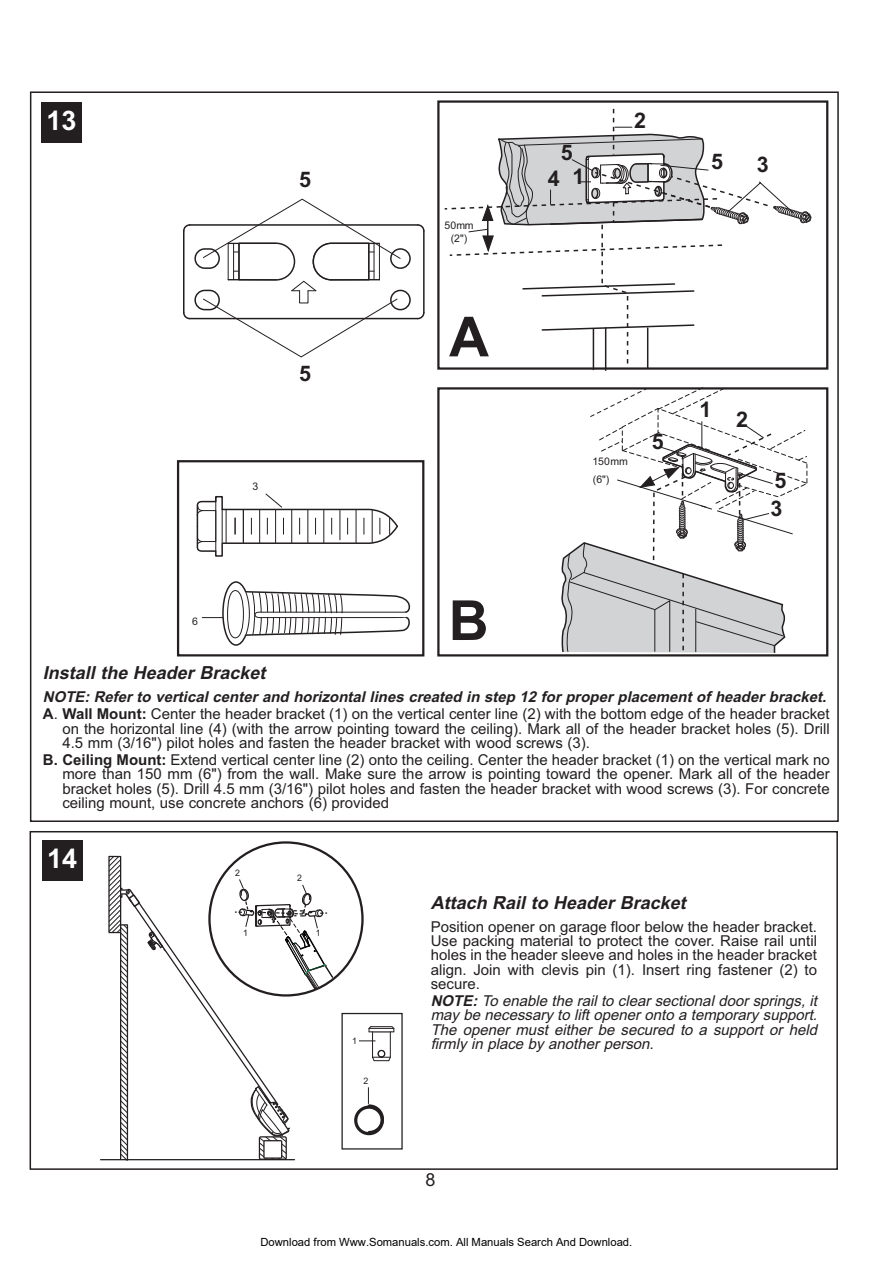
<style>
.page{position:relative;width:893px;height:1263px;background:#fff}
.page>*{position:absolute;margin:0;border:0;box-sizing:border-box;transform-origin:0 0}
.t1{font:700 55.35px "Arial";color:#231f20}
.t2{font:700 27px "Arial";color:#fff}
.t3{font:700 21.45px "Arial";color:#231f20}
.t4{font:italic 700 18px "Arial";color:#231f20}
.t5{font:18px "Arial";color:#231f20}
.t6{font:15px/14.2px "Arial";color:#231f20;text-align:justify}
.t7{font:italic 700 15px/17.2px "Arial";color:#231f20}
.t8{font:italic 15px/14.2px "Arial";color:#231f20;text-align:justify}
.t9{font:11.25px "Arial";color:#000}
.t10{font:10.5px/13.5px "Arial";color:#231f20;text-align:center}
.t11{font:8.85px "Arial";color:#231f20}
.s1{font-style:normal}
.s2{font-weight:400;font-style:normal}
.s3{font-weight:700}
</style>
<div class="page">
<hr style="left:101px;top:1159px;width:193px;height:1px;background:#231f20">
<div style="left:354px;top:1106px;width:30px;height:29px;border:3px solid #231f20;border-radius:50%"></div>
<svg style="left:366px;top:1087px;width:18px;height:49px"></svg>
<svg style="left:359px;top:1026px;width:36px;height:36px"></svg>
<div style="left:30px;top:831px;width:808px;height:339px;border:2px solid #231f20"></div>
<div style="left:42px;top:841px;width:40px;height:40px;background:#231f20"></div>
<svg style="left:437px;top:100px;width:391px;height:557px"></svg>
<div style="left:177px;top:460px;width:247px;height:197px;border:2px solid #231f20"></div>
<svg style="left:196px;top:493px;width:202px;height:64px"></svg>
<hr style="left:202px;top:617px;width:30px;height:1px;background:#231f20">
<svg style="left:221px;top:581px;width:190px;height:65px"></svg>
<hr style="left:183px;top:231px;width:1px;height:82px;background:#231f20">
<hr style="left:190px;top:318px;width:228px;height:1px;background:#231f20">
<hr style="left:190px;top:224px;width:228px;height:2px;background:#231f20">
<hr style="left:423px;top:231px;width:2px;height:82px;background:#231f20">
<div style="left:390px;top:248px;width:21px;height:21px;border:2px solid #231f20;border-radius:50%"></div>
<div style="left:194px;top:248px;width:26px;height:21px;border:2px solid #231f20;border-radius:10px"></div>
<div style="left:390px;top:290px;width:21px;height:20px;border:2px solid #231f20;border-radius:50%"></div>
<div style="left:194px;top:290px;width:26px;height:20px;border:2px solid #231f20;border-radius:10px"></div>
<svg style="left:416px;top:224px;width:9px;height:8px"></svg>
<svg style="left:183px;top:224px;width:8px;height:8px"></svg>
<svg style="left:416px;top:311px;width:9px;height:9px"></svg>
<svg style="left:183px;top:311px;width:8px;height:9px"></svg>
<svg style="left:202px;top:198px;width:199px;height:93px"></svg>
<svg style="left:202px;top:298px;width:196px;height:60px"></svg>
<svg style="left:443px;top:109px;width:369px;height:260px"></svg>
<svg style="left:558px;top:387px;width:250px;height:267px"></svg>
<div style="left:41px;top:103px;width:41px;height:40px;background:#231f20"></div>
<svg style="left:108px;top:855px;width:244px;height:306px"></svg>
<h2 class="t2" style="left:46px;top:111px;width:32px">13</h2>
<h3 class="t3" style="left:299px;top:172px;width:13px">5</h3>
<p class="t10" style="left:192px;top:616px;width:7px">6</p>
<p class="t10" style="left:252px;top:481px;width:7px">3</p>
<h3 class="t3" style="left:299px;top:366px;width:13px">5</h3>
<p class="t10" style="left:444px;top:219px;width:31px">50mm (2")</p>
<h1 class="t1" style="left:449px;top:317px;width:41px">A</h1>
<h1 class="t1" style="left:449px;top:600px;width:41px">B</h1>
<h3 class="t3" style="left:561px;top:145px;width:13px">5</h3>
<h3 class="t3" style="left:548px;top:170px;width:38px">4 1</h3>
<h3 class="t3" style="left:634px;top:113px;width:13px">2</h3>
<h3 class="t3" style="left:711px;top:154px;width:13px">5</h3>
<h3 class="t3" style="left:757px;top:157px;width:13px">3</h3>
<p class="t10" style="left:592px;top:454px;width:37px;line-height:18px;text-align:left">150mm (6")</p>
<h3 class="t3" style="left:652px;top:433px;width:13px">5</h3>
<h3 class="t3" style="left:699px;top:401px;width:13px">1</h3>
<h3 class="t3" style="left:736px;top:412px;width:13px">2</h3>
<h3 class="t3" style="left:774px;top:472px;width:13px">5</h3>
<h3 class="t3" style="left:770px;top:500px;width:13px">3</h3>
<p class="t4" style="left:43px;top:666px;width:228px">Install the Header Bracket</p>
<p class="t7" style="left:43px;top:690px;width:788px">NOTE: Refer to vertical center and horizontal lines created in step 12 for proper placement of header bracket.<br><span class="s1">A</span><span class="s2">.</span> <span class="s1">Wall Mount:</span> <span class="s2">Center the header bracket (1) on the vertical center line (2) with the bottom edge of the header bracket</span></p>
<p class="t6" style="left:62px;top:723px;width:769px">on the horizontal line (4) (with the arrow pointing toward the ceiling). Mark all of the header bracket holes (5). Drill<br>4.5 mm (3/16") pilot holes and fasten the header bracket with wood screws (3).</p>
<p class="t6" style="left:62px;top:754px;width:769px;text-indent:-20px"><span class="s3">B. Ceiling Mount:</span> Extend vertical center line (2) onto the ceiling. Center the header bracket (1) on the vertical mark no more than 150 mm (6") from the wall. Make sure the arrow is pointing toward the opener. Mark all of the header bracket holes (5). Drill 4.5 mm (3/16") pilot holes and fasten the header bracket with wood screws (3). For concrete ceiling mount, use concrete anchors (6) provided</p>
<h2 class="t2" style="left:47px;top:848px;width:32px">14</h2>
<p class="t11" style="left:352px;top:1038px;width:6px">1</p>
<p class="t11" style="left:363px;top:1077px;width:6px">2</p>
<p class="t4" style="left:431px;top:896px;width:260px">Attach Rail to Header Bracket</p>
<p class="t6" style="left:431px;top:921px;width:388px">Position opener on garage floor below the header bracket.<br>Use packing material to protect the cover. Raise rail until holes in the header sleeve and holes in the header bracket align. Join with clevis pin (1). Insert ring fastener (2) to secure.</p>
<p class="t8" style="left:431px;top:995px;width:391px"><span class="s3">NOTE:</span> To enable the rail to clear sectional door springs, it may be necessary to lift opener onto a temporary support.<br>The opener must either be secured to a support or held firmly in place by another person.</p>
<p class="t5" style="left:425px;top:1173px;width:12px">8</p>
<p class="t9" style="left:260px;top:1235px;width:373px">Download from Www.Somanuals.com. All Manuals Search And Download.</p>
</div>
